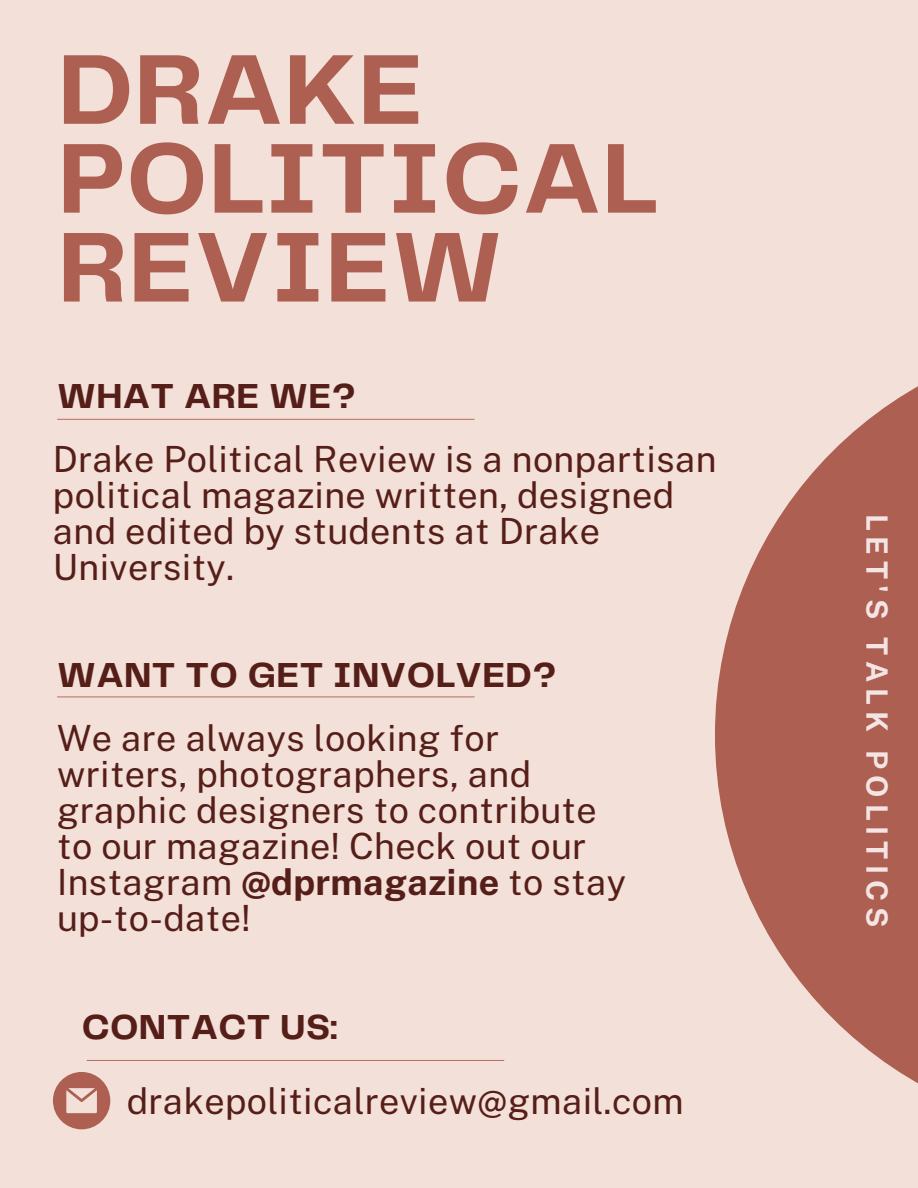
<style>
.page{position:relative;width:918px;height:1188px;background:#f3e0d8}
.page>*{position:absolute;margin:0;border:0;box-sizing:border-box;transform-origin:0 0}
.t1{font:700 103.05px/88.8px "Telegraf";letter-spacing:.01em;color:#ad5f52}
.t2{font:36.15px/36px "Public Sans";letter-spacing:.01em;color:#561e18}
.t3{font:700 36px "Telegraf";letter-spacing:.01em;color:#561e18}
.t4{font:700 29.4px "Public Sans";letter-spacing:.2em;color:#f4e5e4}
.s1{font-weight:700}
</style>
<div class="page">
<hr style="left:57px;top:419px;width:418px;height:1px;background:#ad5f52">
<hr style="left:57px;top:696px;width:418px;height:1px;background:#ad5f52">
<hr style="left:87px;top:1060px;width:417px;height:1px;background:#ad5f52">
<svg style="left:53px;top:1072px;width:57px;height:57px"></svg>
<svg style="left:715px;top:386px;width:203px;height:698px;fill:#ad5f52"></svg>
<h1 class="t1" style="left:58px;top:51px;width:601px">DRAKE<br>POLITICAL<br>REVIEW</h1>
<p class="t3" style="left:57px;top:380px;width:300px">WHAT ARE WE?</p>
<p class="t2" style="left:53px;top:441px;width:665px">Drake Political Review is a nonpartisan political magazine written, designed and edited by students at Drake<br>University.</p>
<p class="t3" style="left:57px;top:659px;width:501px">WANT TO GET INVOLVED?</p>
<p class="t2" style="left:57px;top:720px;width:570px">We are always looking for writers, photographers, and graphic designers to contribute to our magazine! Check out our<br>Instagram <span class="s1">@dprmagazine</span> to stay up-to-date!</p>
<p class="t3" style="left:82px;top:1011px;width:257px">CONTACT US:</p>
<p class="t2" style="left:127px;top:1083px;width:558px">drakepoliticalreview@gmail.com</p>
<p class="t4" style="left:894px;top:514px;width:416px;rotate:90deg">LET'S TALK POLITICS</p>
</div>
